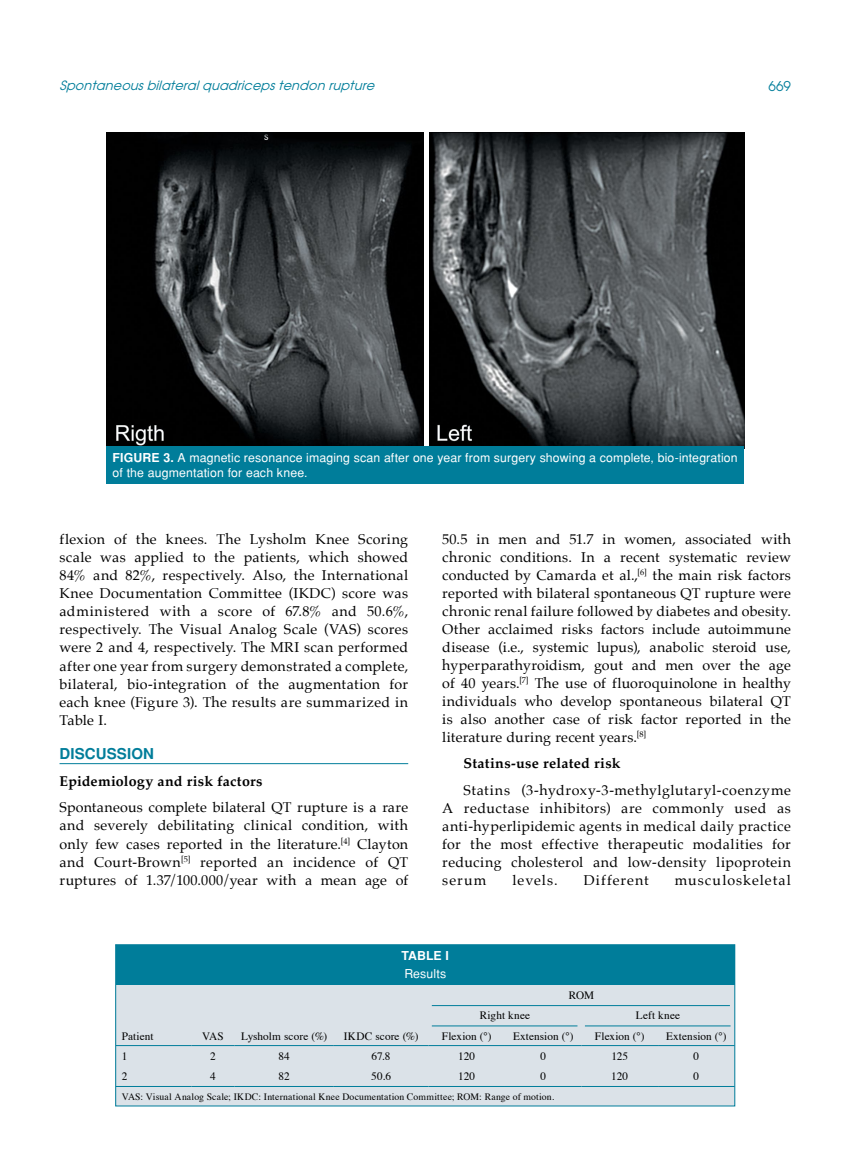
<style>
.page{position:relative;width:859px;height:1170px;background:#fff}
.page>*{position:absolute;margin:0;border:0;box-sizing:border-box;transform-origin:0 0}
.t1{font:700 15px "Helvetica Tr";letter-spacing:.01em;color:#007d9a}
.t2{font:14.25px/18px "Palatino";letter-spacing:.03em;color:#000;text-align:justify}
.t3{font:700 14.25px "Palatino";letter-spacing:.02em;color:#000}
.t4{font:14.25px "Palatino";letter-spacing:.075em;color:#000}
.t5{font:14.25px "Palatino";letter-spacing:.07em;color:#000}
.t6{font:13.5px "Avant Garde Tr";color:#007d9a}
.t7{font:italic 12.75px "Avant Garde Tr";color:#007d9a}
.t8{font:12.3px/15.3px "Helvetica Normal Tr";letter-spacing:.01em;color:#fff}
.t9{font:700 12.3px "Helvetica Tr";color:#fff}
.t10{font:11.25px "Times";letter-spacing:.005em;color:#000}
.t11{font:11.25px "Times";letter-spacing:.025em;color:#000}
.t12{font:9.75px "Times";letter-spacing:.015em;color:#000}
.s1{font-family:"Helvetica Tr";font-weight:700}
</style>
<div class="page">
<hr style="left:60px;top:763px;width:348px;height:1px;background:#007d9a">
<img style="left:106px;top:132px;width:638px;height:314px">
<div style="left:424px;top:132px;width:5px;height:317px;background:#fff"></div>
<div style="left:106px;top:446px;width:638px;height:37px;background:#007d9a"></div>
<div style="left:116px;top:944px;width:619px;height:161px;background:#dbe2e8"></div>
<div style="left:116px;top:944px;width:619px;height:40px;background:#007d9a"></div>
<hr style="left:116px;top:1045px;width:75px;height:1px;background:#007d9a">
<hr style="left:191px;top:1045px;width:44px;height:1px;background:#007d9a">
<hr style="left:235px;top:1045px;width:99px;height:1px;background:#007d9a">
<hr style="left:334px;top:1045px;width:94px;height:1px;background:#007d9a">
<hr style="left:428px;top:1045px;width:77px;height:1px;background:#007d9a">
<hr style="left:505px;top:1045px;width:76px;height:1px;background:#007d9a">
<hr style="left:581px;top:1045px;width:77px;height:1px;background:#007d9a">
<hr style="left:658px;top:1045px;width:77px;height:1px;background:#007d9a">
<hr style="left:116px;top:1086px;width:75px;height:1px;background:#007d9a">
<hr style="left:191px;top:1086px;width:44px;height:1px;background:#007d9a">
<hr style="left:235px;top:1086px;width:99px;height:1px;background:#007d9a">
<hr style="left:334px;top:1086px;width:94px;height:1px;background:#007d9a">
<hr style="left:428px;top:1086px;width:77px;height:1px;background:#007d9a">
<hr style="left:505px;top:1086px;width:76px;height:1px;background:#007d9a">
<hr style="left:581px;top:1086px;width:77px;height:1px;background:#007d9a">
<hr style="left:658px;top:1086px;width:77px;height:1px;background:#007d9a">
<div style="left:115px;top:944px;width:620px;height:162px;border:1px solid #007d9a"></div>
<hr style="left:432px;top:1025px;width:145px;height:1px;background:#007d9a">
<hr style="left:432px;top:1005px;width:298px;height:1px;background:#007d9a">
<hr style="left:585px;top:1025px;width:145px;height:1px;background:#007d9a">
<p class="t7" style="left:60px;top:78px;width:320px">Spontaneousbilateralquadricepstendon rupture</p>
<p class="t6" style="left:768px;top:77px;width:24px">669</p>
<p class="t8" style="left:113px;top:450px;width:627px"><span class="s1">FIGURE 3.</span> A magnetic resonance imaging scan after one year from surgery showing a complete, bio-integration of the augmentation for each knee.</p>
<p class="t2" style="left:60px;top:529px;width:350px">flexion of the knees. The Lysholm Knee Scoring scale was applied to the patients, which showed 84% and 82%, respectively. Also, the International Knee Documentation Committee (IKDC) score was administered with a score of 67.8% and 50.6%, respectively. The Visual Analog Scale (VAS) scores were 2 and 4, respectively. The MRI scan performed after one year from surgery demonstrated a complete, bilateral, bio-integration of the augmentation for each knee (Figure 3). The results are summarized in Table I.</p>
<p class="t1" style="left:60px;top:744px;width:96px">DISCUSSION</p>
<p class="t3" style="left:60px;top:768px;width:204px">Epidemiology and risk factors</p>
<p class="t2" style="left:60px;top:798px;width:350px">Spontaneous complete bilateral QT rupture is a rare and severely debilitating clinical condition, with only few cases reported in the literature.<sup>[4]</sup> Clayton and Court-Brown<sup>[5]</sup> reported an incidence of QT ruptures of 1.37/100.000/year with a mean age of</p>
<p class="t2" style="left:442px;top:529px;width:350px">50.5 in men and 51.7 in women, associated with chronic conditions. In a recent systematic review conducted by Camarda et al.,<sup>[6]</sup> the main risk factors reported with bilateral spontaneous QT rupture were chronic renal failure followed by diabetes and obesity.<br>Other acclaimed risks factors include autoimmune disease (i.e., systemic lupus), anabolic steroid use, hyperparathyroidism, gout and men over the age of 40 years.<sup>[7]</sup> The use of fluoroquinolone in healthy individuals who develop spontaneous bilateral QT is also another case of risk factor reported in the literature during recent years.<sup>[8]</sup></p>
<p class="t3" style="left:463px;top:751px;width:159px">Statins-use related risk</p>
<p class="t2" style="left:442px;top:780px;width:350px;text-indent:21px">Statins (3-hydroxy-3-methylglutaryl-coenzyme A reductase inhibitors) are commonly used as anti-hyperlipidemic agents in medical daily practice for the most effective therapeutic modalities for reducing cholesterol and low-density lipoprotein serum</p>
<p class="t2" style="left:513px;top:870px;width:47px">levels.</p>
<p class="t5" style="left:584px;top:868px;width:67px">Different</p>
<p class="t4" style="left:675px;top:868px;width:118px">musculoskeletal</p>
<p class="t9" style="left:401px;top:948px;width:49px">Table I</p>
<p class="t8" style="left:404px;top:966px;width:43px">Results</p>
<p class="t10" style="left:569px;top:984px;width:27px">ROM</p>
<p class="t10" style="left:480px;top:1004px;width:52px">Right knee</p>
<p class="t11" style="left:636px;top:1004px;width:46px">Left knee</p>
<p class="t10" style="left:122px;top:1025px;width:33px">Patient</p>
<p class="t10" style="left:202px;top:1025px;width:23px">VAS</p>
<p class="t10" style="left:241px;top:1025px;width:87px">Lysholm score (%)</p>
<p class="t10" style="left:344px;top:1025px;width:76px">IKDC score (%)</p>
<p class="t10" style="left:442px;top:1025px;width:51px">Flexion (°)</p>
<p class="t10" style="left:513px;top:1025px;width:62px">Extension (°)</p>
<p class="t10" style="left:595px;top:1025px;width:51px">Flexion (°)</p>
<p class="t10" style="left:666px;top:1025px;width:62px">Extension (°)</p>
<p class="t10" style="left:122px;top:1045px;width:7px">1</p>
<p class="t10" style="left:210px;top:1045px;width:7px">2</p>
<p class="t10" style="left:278px;top:1045px;width:13px">84</p>
<p class="t10" style="left:372px;top:1045px;width:20px">67.8</p>
<p class="t10" style="left:458px;top:1045px;width:18px">120</p>
<p class="t10" style="left:540px;top:1045px;width:7px">0</p>
<p class="t10" style="left:611px;top:1045px;width:18px">125</p>
<p class="t10" style="left:693px;top:1045px;width:7px">0</p>
<p class="t10" style="left:122px;top:1066px;width:7px">2</p>
<p class="t10" style="left:210px;top:1066px;width:7px">4</p>
<p class="t10" style="left:279px;top:1066px;width:13px">82</p>
<p class="t10" style="left:371px;top:1066px;width:21px">50.6</p>
<p class="t10" style="left:458px;top:1066px;width:18px">120</p>
<p class="t10" style="left:540px;top:1066px;width:7px">0</p>
<p class="t10" style="left:611px;top:1066px;width:18px">120</p>
<p class="t10" style="left:693px;top:1066px;width:7px">0</p>
<p class="t12" style="left:122px;top:1087px;width:434px">VAS: Visual Analog Scale; IKDC: International Knee Documentation Committee; ROM: Range of motion.</p>
</div>
